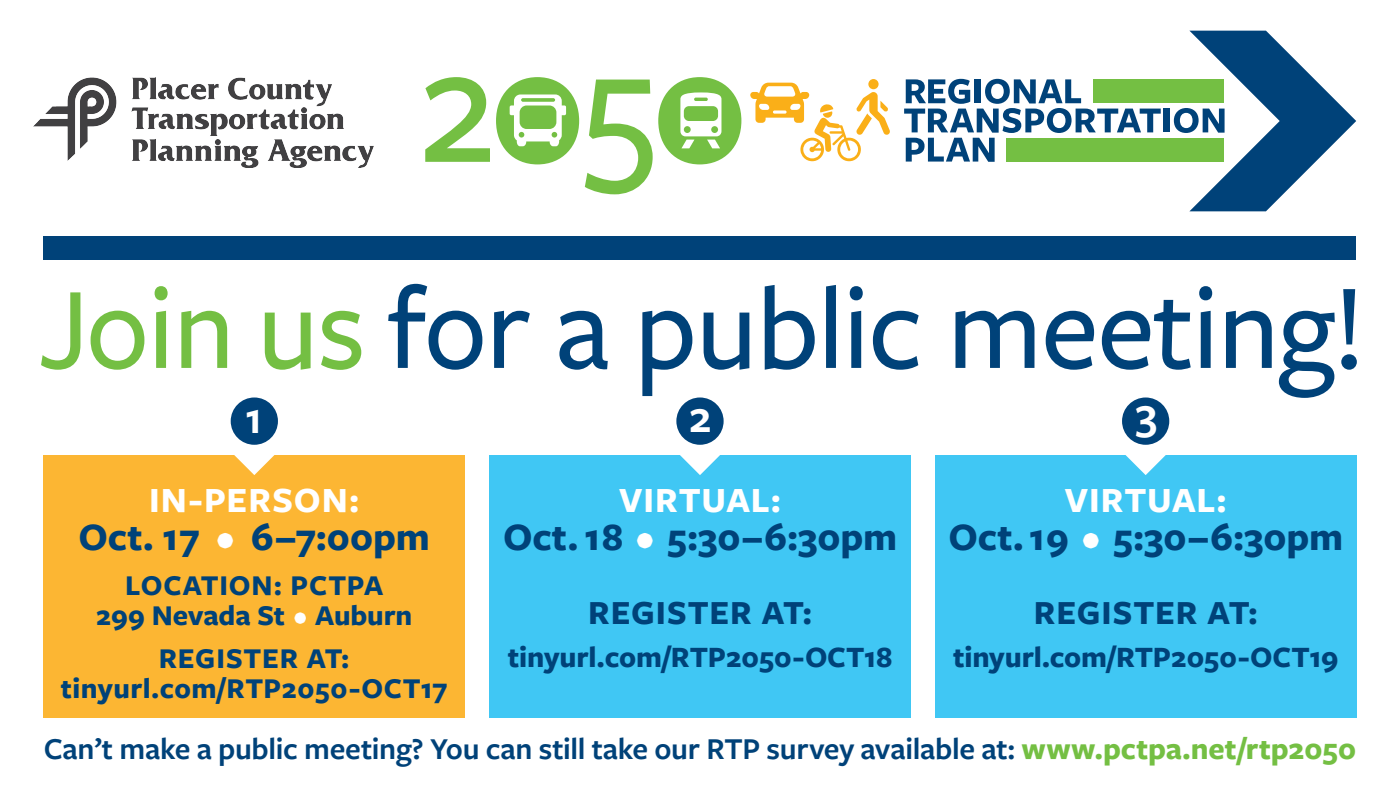
<style>
.page{position:relative;width:1400px;height:788px;background:#fff}
.page>*{position:absolute;margin:0;border:0;box-sizing:border-box;transform-origin:0 0}
.t1{font:500 120.75px "Freight Sans Pro";letter-spacing:-.015em;color:#004279}
.t2{font:600 47.25px "Freight Sans Pro";color:#fff}
.t3{font:700 40.25px "Freight Sans Pro";color:#004279}
.t4{font:700 36.75px "Freight Sans Pro";letter-spacing:.025em;color:#fff}
.t5{font:700 35px "Freight Sans Pro";letter-spacing:.025em;color:#004279}
.t6{font:600 31.5px "Freight Sans Pro";letter-spacing:-.01em;color:#004279}
.t7{font:700 30.62px "Freight Sans Pro";letter-spacing:-.005em;color:#004279}
.t8{font:700 29.75px "Freight Sans Pro";letter-spacing:.015em;color:#004279}
.t9{font:700 29.75px "Freight Sans Pro";letter-spacing:-.005em;color:#004279}
.s1{color:#74bf43}
.s2{color:#fff}
.s3{font-weight:700;color:#74bf43}
</style>
<div class="page">
<svg style="left:425px;top:77px;width:65px;height:85px"></svg>
<div style="left:496px;top:77px;width:83px;height:87px;background:#74bf43;border-radius:50%"></div>
<svg style="left:585px;top:80px;width:68px;height:114px"></svg>
<div style="left:658px;top:77px;width:83px;height:87px;background:#74bf43;border-radius:50%"></div>
<svg style="left:510px;top:94px;width:56px;height:52px"></svg>
<svg style="left:680px;top:92px;width:41px;height:56px"></svg>
<div style="left:1093px;top:79px;width:131px;height:24px;background:#74bf43"></div>
<div style="left:1007px;top:138px;width:217px;height:24px;background:#74bf43"></div>
<div style="left:1164px;top:108px;width:6px;height:24px;background:#004279"></div>
<svg style="left:1174px;top:31px;width:182px;height:180px"></svg>
<svg style="left:904px;top:79px;width:257px;height:83px"></svg>
<svg style="left:750px;top:79px;width:140px;height:82px"></svg>
<div style="left:44px;top:455px;width:421px;height:263px;background:#fcb633"></div>
<div style="left:935px;top:455px;width:421px;height:263px;background:#40c7f4"></div>
<div style="left:489px;top:455px;width:422px;height:263px;background:#40c7f4"></div>
<img style="left:33px;top:77px;width:340px;height:91px">
<div style="left:44px;top:236px;width:1312px;height:24px;background:#004279"></div>
<svg style="left:676px;top:425px;width:48px;height:50px"></svg>
<svg style="left:1122px;top:401px;width:48px;height:74px"></svg>
<svg style="left:230px;top:401px;width:48px;height:74px"></svg>
<div style="left:231px;top:397px;width:47px;height:47px;background:#004279;border-radius:50%"></div>
<div style="left:676px;top:397px;width:48px;height:47px;background:#004279;border-radius:50%"></div>
<div style="left:1122px;top:397px;width:47px;height:47px;background:#004279;border-radius:50%"></div>
<p class="t1" style="left:39px;top:247px;width:1328px"><span class="s1">Join us</span> for a public meeting!</p>
<p class="t2" style="left:245px;top:385px;width:19px">1</p>
<p class="t2" style="left:689px;top:384px;width:24px">2</p>
<p class="t2" style="left:1135px;top:381px;width:23px">3</p>
<p class="t4" style="left:149px;top:474px;width:212px">IN-PERSON:</p>
<p class="t3" style="left:79px;top:509px;width:353px">Oct. 17 <span class="s2">•</span> 6–7:00pm</p>
<p class="t8" style="left:125px;top:564px;width:260px">LOCATION: PCTPA</p>
<p class="t9" style="left:96px;top:594px;width:318px">299 Nevada St <span class="s2">•</span> Auburn</p>
<p class="t4" style="left:619px;top:474px;width:163px">VIRTUAL:</p>
<p class="t3" style="left:503px;top:509px;width:395px">Oct. 18 <span class="s2">•</span> 5:30–6:30pm</p>
<p class="t5" style="left:588px;top:589px;width:225px">REGISTER AT:</p>
<p class="t8" style="left:159px;top:638px;width:192px">REGISTER AT:</p>
<p class="t7" style="left:508px;top:636px;width:386px">tinyurl.com/RTP2050-OCT18</p>
<p class="t8" style="left:61px;top:667px;width:388px">tinyurl.com/RTP2050-OCT17</p>
<p class="t4" style="left:1065px;top:474px;width:163px">VIRTUAL:</p>
<p class="t3" style="left:949px;top:509px;width:396px">Oct. 19 <span class="s2">•</span> 5:30–6:30pm</p>
<p class="t5" style="left:1034px;top:589px;width:225px">REGISTER AT:</p>
<p class="t7" style="left:953px;top:636px;width:387px">tinyurl.com/RTP2050-OCT19</p>
<p class="t6" style="left:44px;top:727px;width:1314px">Can’t make a public meeting? You can still take our RTP survey available at: <span class="s3">www.pctpa.net/rtp2050</span></p>
</div>
